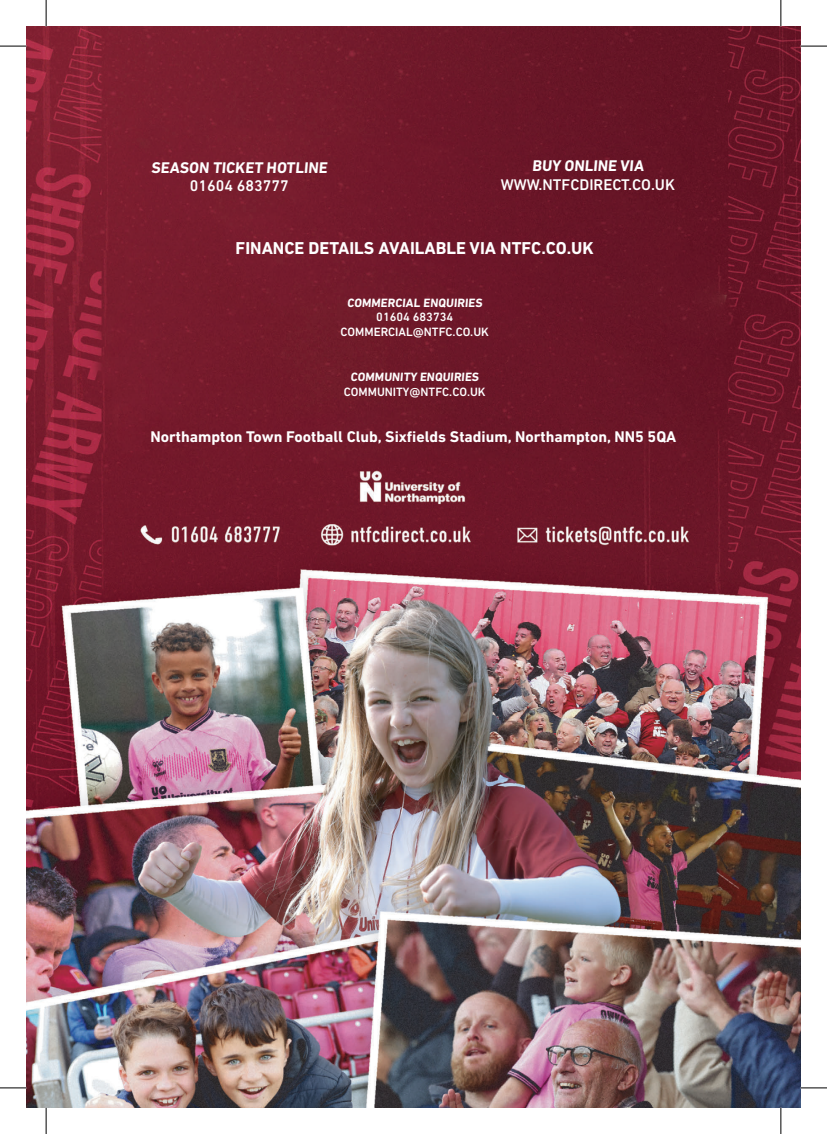
<style>
.page{position:relative;width:827px;height:1134px;background:#fff}
.page>*{position:absolute;margin:0;border:0;box-sizing:border-box;transform-origin:0 0}
.t1{font:700 17.5px "DIN Next LT Pro";color:#fff}
.t2{font:700 15.75px "DIN Next LT Pro";color:#fff}
.t3{font:500 15.75px "DIN Next LT Pro";color:#fff}
.t4{font:500 12.25px/14.7px "DIN Next LT Pro";color:#fff;text-align:center}
.t5{font:700 12.25px "DIN Next LT Pro";color:#fff}
</style>
<div class="page">
<img style="left:26px;top:26px;width:774px;height:1082px">
<svg style="left:0;top:46px;width:26px;height:1px"></svg>
<svg style="left:800px;top:46px;width:26px;height:1px"></svg>
<svg style="left:0;top:1088px;width:26px;height:1px"></svg>
<svg style="left:800px;top:1088px;width:26px;height:1px"></svg>
<svg style="left:46px;top:0;width:1px;height:26px"></svg>
<svg style="left:46px;top:1108px;width:1px;height:26px"></svg>
<svg style="left:780px;top:0;width:1px;height:26px"></svg>
<svg style="left:780px;top:1108px;width:1px;height:26px"></svg>
<p class="t2" style="left:151px;top:158px;width:179px">SEASON TICKET HOTLINE</p>
<p class="t3" style="left:190px;top:177px;width:100px">01604 683777</p>
<p class="t2" style="left:532px;top:156px;width:115px">BUY ONLINE VIA</p>
<p class="t3" style="left:501px;top:175px;width:176px">WWW.NTFCDIRECT.CO.UK</p>
<p class="t1" style="left:235px;top:238px;width:359px">FINANCE DETAILS AVAILABLE VIA NTFC.CO.UK</p>
<p class="t5" style="left:347px;top:295px;width:138px">COMMERCIAL ENQUIRIES</p>
<p class="t4" style="left:340px;top:310px;width:150px">01604 683734<br>COMMERCIAL@NTFC.CO.UK</p>
<p class="t5" style="left:350px;top:370px;width:131px">COMMUNITY ENQUIRIES</p>
<p class="t4" style="left:343px;top:384px;width:143px">COMMUNITY@NTFC.CO.UK</p>
<p class="t2" style="left:150px;top:428px;width:527px">Northampton Town Football Club, Sixfields Stadium, Northampton, NN5 5QA</p>
</div>
